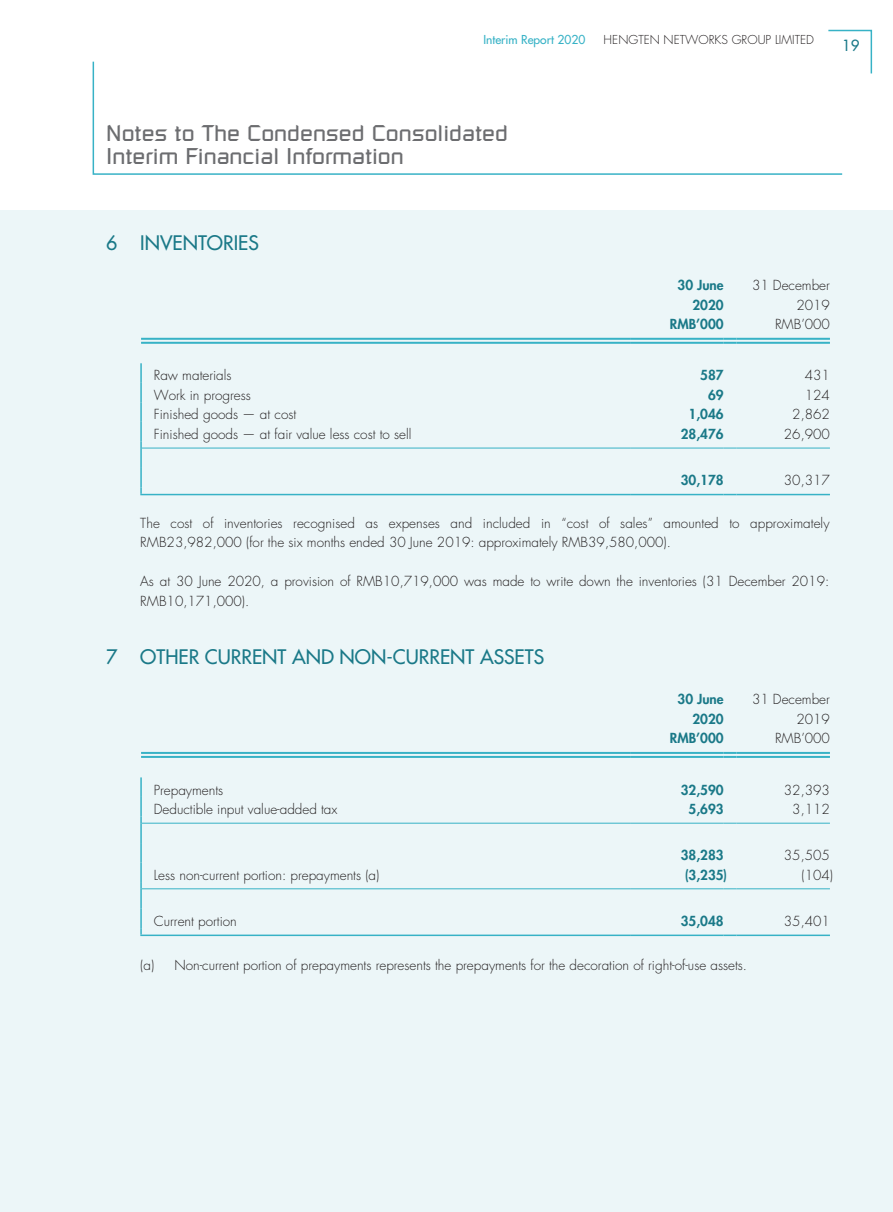
<style>
.page{position:relative;width:893px;height:1212px;background:#fff}
.page>*{position:absolute;margin:0;border:0;box-sizing:border-box;transform-origin:0 0}
.t1{font:22.5px/22.5px "Russell Square Std";color:#6c6d70}
.t2{font:500 19.5px "Futura Std";color:#1a7988}
.t3{font:500 15px "Futura Std";color:#1a7988}
.t4{font:300 13.5px/19.5px "Futura Std";color:#231f20;text-align:right}
.t5{font:800 13.5px/19.5px "Futura Std";color:#1a7988;text-align:right}
.t6{font:300 12px "Futura Std";color:#231f20}
.t7{font:500 12px "Futura Std";color:#37b2c6}
</style>
<div class="page">
<div style="left:0;top:210px;width:893px;height:1002px;background:#ecf6f8"></div>
<svg style="left:828px;top:29px;width:45px;height:45px"></svg>
<svg style="left:92px;top:60px;width:752px;height:115px"></svg>
<hr style="left:142px;top:448px;width:488px;height:1px;background:#37b2c6">
<hr style="left:630px;top:448px;width:94px;height:1px;background:#37b2c6">
<svg style="left:724px;top:448px;width:12px;height:1px"></svg>
<hr style="left:736px;top:448px;width:94px;height:1px;background:#37b2c6">
<hr style="left:140px;top:494px;width:490px;height:1px;background:#37b2c6">
<hr style="left:630px;top:494px;width:94px;height:1px;background:#37b2c6">
<svg style="left:724px;top:494px;width:12px;height:1px"></svg>
<hr style="left:736px;top:494px;width:94px;height:1px;background:#37b2c6">
<hr style="left:141px;top:338px;width:489px;height:2px;background:#37b2c6">
<hr style="left:141px;top:342px;width:489px;height:2px;background:#37b2c6">
<hr style="left:630px;top:338px;width:94px;height:2px;background:#37b2c6">
<hr style="left:630px;top:342px;width:94px;height:2px;background:#37b2c6">
<svg style="left:724px;top:338px;width:12px;height:6px"></svg>
<hr style="left:736px;top:338px;width:94px;height:2px;background:#37b2c6">
<hr style="left:736px;top:342px;width:94px;height:2px;background:#37b2c6">
<hr style="left:140px;top:363px;width:2px;height:20px;background:#37b2c6">
<svg style="left:140px;top:383px;width:2px;height:19px"></svg>
<hr style="left:140px;top:402px;width:2px;height:20px;background:#37b2c6">
<svg style="left:140px;top:422px;width:2px;height:26px"></svg>
<hr style="left:140px;top:448px;width:2px;height:20px;background:#37b2c6">
<svg style="left:140px;top:468px;width:2px;height:26px"></svg>
<hr style="left:142px;top:823px;width:488px;height:1px;background:#37b2c6">
<hr style="left:630px;top:823px;width:94px;height:1px;background:#37b2c6">
<svg style="left:724px;top:823px;width:12px;height:1px"></svg>
<hr style="left:736px;top:823px;width:94px;height:1px;background:#37b2c6">
<hr style="left:142px;top:888px;width:488px;height:1px;background:#37b2c6">
<hr style="left:630px;top:888px;width:94px;height:1px;background:#37b2c6">
<svg style="left:724px;top:888px;width:12px;height:1px"></svg>
<hr style="left:736px;top:888px;width:94px;height:1px;background:#37b2c6">
<hr style="left:140px;top:934px;width:490px;height:2px;background:#37b2c6">
<hr style="left:630px;top:934px;width:94px;height:2px;background:#37b2c6">
<svg style="left:724px;top:934px;width:12px;height:2px"></svg>
<hr style="left:736px;top:934px;width:94px;height:2px;background:#37b2c6">
<hr style="left:141px;top:752px;width:489px;height:2px;background:#37b2c6">
<hr style="left:141px;top:756px;width:489px;height:2px;background:#37b2c6">
<hr style="left:630px;top:752px;width:94px;height:2px;background:#37b2c6">
<hr style="left:630px;top:756px;width:94px;height:2px;background:#37b2c6">
<svg style="left:724px;top:752px;width:12px;height:6px"></svg>
<hr style="left:736px;top:752px;width:94px;height:2px;background:#37b2c6">
<hr style="left:736px;top:756px;width:94px;height:2px;background:#37b2c6">
<hr style="left:140px;top:777px;width:2px;height:20px;background:#37b2c6">
<svg style="left:140px;top:797px;width:2px;height:26px"></svg>
<hr style="left:140px;top:823px;width:2px;height:20px;background:#37b2c6">
<svg style="left:140px;top:843px;width:2px;height:19px"></svg>
<hr style="left:140px;top:862px;width:2px;height:20px;background:#37b2c6">
<svg style="left:140px;top:882px;width:2px;height:7px"></svg>
<hr style="left:140px;top:889px;width:2px;height:20px;background:#37b2c6">
<svg style="left:140px;top:909px;width:2px;height:25px"></svg>
<p class="t7" style="left:483px;top:32px;width:103px">Interim Report 2020</p>
<p class="t6" style="left:604px;top:32px;width:212px">HENGTEN NETWORKS GROUP LIMITED</p>
<p class="t3" style="left:842px;top:36px;width:19px">19</p>
<h1 class="t1" style="left:106px;top:122px;width:403px">Notes to The Condensed Consolidated<br>Interim Financial Information</h1>
<h2 class="t2" style="left:106px;top:231px;width:154px">6 INVENTORIES</h2>
<p class="t5" style="left:678px;top:275px;width:48px">30 June<br>2020</p>
<p class="t4" style="left:752px;top:276px;width:79px">31 December<br>2019</p>
<p class="t5" style="left:670px;top:314px;width:55px">RMB’000</p>
<p class="t4" style="left:775px;top:315px;width:56px">RMB’000</p>
<p class="t4" style="left:154px;top:366px;width:79px">Raw materials</p>
<p class="t5" style="left:700px;top:366px;width:25px">587</p>
<p class="t4" style="left:805px;top:366px;width:27px">431</p>
<p class="t4" style="left:154px;top:386px;width:99px">Work in progress</p>
<p class="t5" style="left:708px;top:385px;width:17px">69</p>
<p class="t4" style="left:805px;top:386px;width:27px">124</p>
<p class="t4" style="left:154px;top:405px;width:144px">Finished goods — at cost</p>
<p class="t5" style="left:688px;top:405px;width:37px">1,046</p>
<p class="t4" style="left:792px;top:405px;width:39px">2,862</p>
<p class="t4" style="left:154px;top:425px;width:259px">Finished goods — at fair value less cost to sell</p>
<p class="t5" style="left:681px;top:424px;width:44px">28,476</p>
<p class="t4" style="left:784px;top:425px;width:48px">26,900</p>
<p class="t5" style="left:681px;top:470px;width:44px">30,178</p>
<p class="t4" style="left:784px;top:471px;width:48px">30,317</p>
<p class="t4" style="left:140px;top:513px;width:691px;text-align:left">The cost of inventories recognised as expenses and included in “cost of sales” amounted to approximately<br>RMB23,982,000 (for the six months ended 30 June 2019: approximately RMB39,580,000).</p>
<p class="t4" style="left:140px;top:572px;width:690px;text-align:left">As at 30 June 2020, a provision of RMB10,719,000 was made to write down the inventories (31 December 2019:<br>RMB10,171,000).</p>
<h2 class="t2" style="left:106px;top:645px;width:439px">7 OTHER CURRENT AND NON-CURRENT ASSETS</h2>
<p class="t5" style="left:678px;top:689px;width:48px">30 June<br>2020</p>
<p class="t4" style="left:752px;top:690px;width:79px">31 December<br>2019</p>
<p class="t5" style="left:670px;top:728px;width:55px">RMB’000</p>
<p class="t4" style="left:775px;top:729px;width:56px">RMB’000</p>
<p class="t4" style="left:154px;top:780px;width:71px">Prepayments</p>
<p class="t5" style="left:681px;top:780px;width:44px">32,590</p>
<p class="t4" style="left:784px;top:780px;width:48px">32,393</p>
<p class="t4" style="left:154px;top:800px;width:185px">Deductible input value-added tax</p>
<p class="t5" style="left:688px;top:799px;width:37px">5,693</p>
<p class="t4" style="left:792px;top:800px;width:39px">3,112</p>
<p class="t5" style="left:681px;top:845px;width:44px">38,283</p>
<p class="t4" style="left:784px;top:846px;width:48px">35,505</p>
<p class="t4" style="left:154px;top:865px;width:227px">Less non-current portion: prepayments (a)</p>
<p class="t5" style="left:685px;top:865px;width:44px">(3,235)</p>
<p class="t4" style="left:802px;top:865px;width:33px">(104)</p>
<p class="t4" style="left:154px;top:911px;width:85px">Current portion</p>
<p class="t5" style="left:681px;top:911px;width:44px">35,048</p>
<p class="t4" style="left:784px;top:911px;width:48px">35,401</p>
<p class="t4" style="left:140px;top:956px;width:608px">(a) Non-current portion of prepayments represents the prepayments for the decoration of right-of-use assets.</p>
</div>
